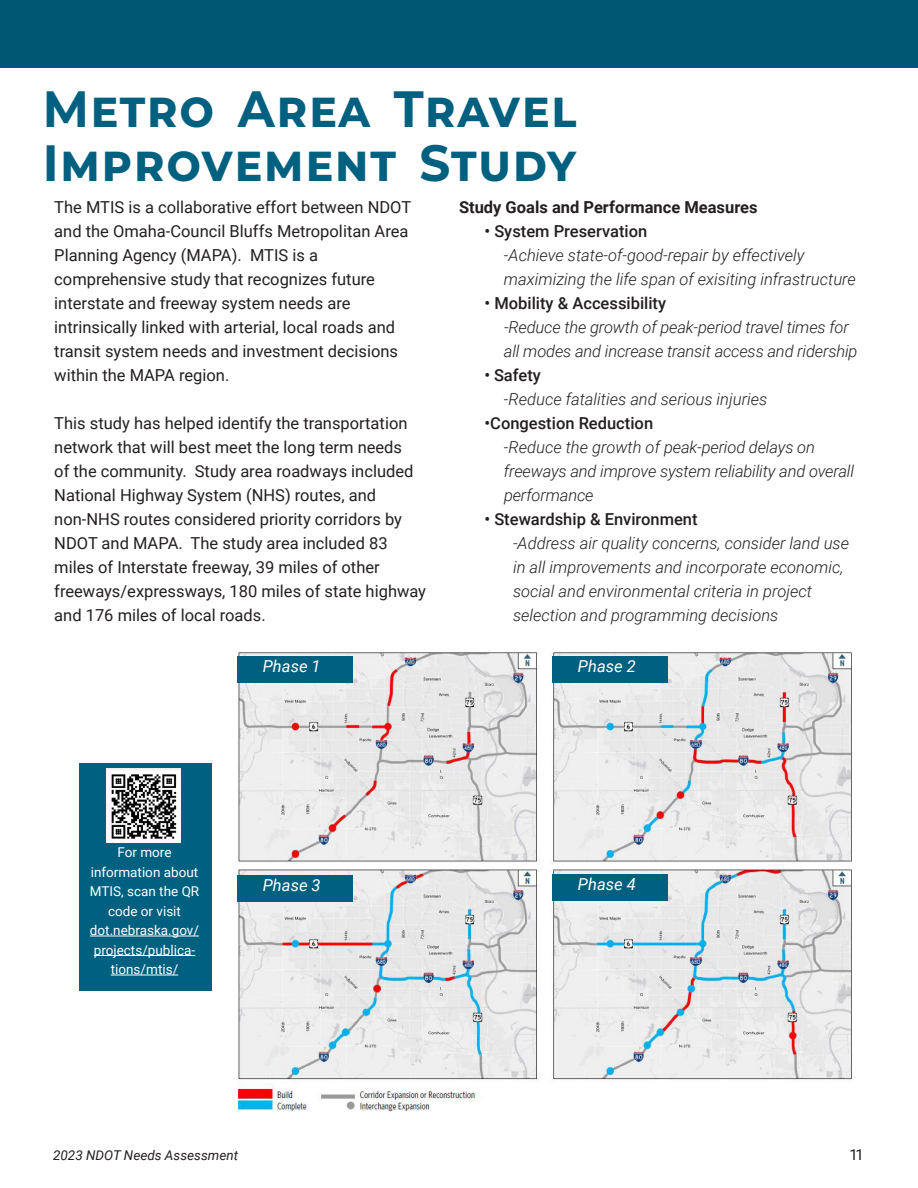
<style>
.page{position:relative;width:918px;height:1188px;background:#fff}
.page>*{position:absolute;margin:0;border:0;box-sizing:border-box;transform-origin:0 0}
.Heading_-_Main_2022{font:700 51px/54px "Montserrat";letter-spacing:.03em;color:#00607f;scale:.95 1}
.t1{font:16.5px/24px "Roboto";color:#231f20}
.t2{font:italic 300 16.5px/24px "Roboto";color:#231f20}
.t3{font:500 16.5px "Roboto";color:#231f20}
.t4{font:700 16.5px "Roboto";color:#231f20}
.t5{font:italic 16.5px "Roboto";color:#fff}
.t6{font:15px "Roboto";color:#231f20}
.t7{font:13.5px/19.5px "Roboto";color:#fff;text-align:center}
.t8{font:italic 13.5px "Roboto";color:#231f20}
</style>
<div class="page">
<div style="left:0;top:0;width:918px;height:68px;background:#005774"></div>
<img style="left:236px;top:652px;width:616px;height:460px">
<div style="left:79px;top:763px;width:133px;height:228px;background:#00607f"></div>
<img style="left:106px;top:768px;width:74px;height:75px">
<hr style="left:90px;top:936px;width:109px;height:1px;background:#fff">
<hr style="left:94px;top:955px;width:101px;height:1px;background:#fff">
<hr style="left:111px;top:975px;width:67px;height:1px;background:#fff">
<div style="left:237px;top:656px;width:116px;height:26px;background:#00607f"></div>
<div style="left:553px;top:656px;width:115px;height:26px;background:#00607f"></div>
<div style="left:237px;top:875px;width:116px;height:27px;background:#00607f"></div>
<div style="left:553px;top:874px;width:115px;height:26px;background:#00607f"></div>
<p class="Heading_-_Main_2022" style="left:43px;top:79px;width:563px">Metro Area Travel<br>Improvement Study</p>
<p class="t1" style="left:54px;top:195px;width:358px">The MTIS is a collaborative effort between NDOT and the Omaha-Council Bluffs Metropolitan Area<br>Planning Agency (MAPA). MTIS is a</p>
<p class="t1" style="left:54px;top:267px;width:322px">comprehensive study that recognizes future</p>
<p class="t1" style="left:54px;top:291px;width:298px">interstate and freeway system needs are</p>
<p class="t1" style="left:54px;top:315px;width:345px">intrinsically linked with arterial, local roads and transit system needs and investment decisions within the MAPA region.</p>
<p class="t1" style="left:54px;top:411px;width:361px">This study has helped identify the transportation network that will best meet the long term needs of the community. Study area roadways included National Highway System (NHS) routes, and</p>
<p class="t1" style="left:54px;top:507px;width:349px">non-NHS routes considered priority corridors by<br>NDOT and MAPA. The study area included 83 miles of Interstate freeway, 39 miles of other</p>
<p class="t1" style="left:54px;top:579px;width:373px">freeways/expressways, 180 miles of state highway and 176 miles of local roads.</p>
<p class="t4" style="left:459px;top:196px;width:300px">Study Goals and Performance Measures</p>
<p class="t3" style="left:484px;top:220px;width:164px">• System Preservation</p>
<p class="t2" style="left:504px;top:243px;width:302px">-Achieve state-of-good-repair by effectively</p>
<p class="t2" style="left:504px;top:267px;width:353px">maximizing the life span of exisiting infrastructure</p>
<p class="t3" style="left:484px;top:292px;width:183px">• Mobility &amp; Accessibility</p>
<p class="t2" style="left:504px;top:315px;width:355px">-Reduce the growth of peak-period travel times for all modes and increase transit access and ridership</p>
<p class="t3" style="left:484px;top:364px;width:58px">• Safety</p>
<p class="t2" style="left:504px;top:387px;width:265px">-Reduce fatalities and serious injuries</p>
<p class="t3" style="left:484px;top:412px;width:170px">•Congestion Reduction</p>
<p class="t2" style="left:504px;top:435px;width:352px">-Reduce the growth of peak-period delays on freeways and improve system reliability and overall performance</p>
<p class="t3" style="left:484px;top:508px;width:215px">• Stewardship &amp; Environment</p>
<p class="t2" style="left:513px;top:531px;width:338px">-Address air quality concerns, consider land use in all improvements and incorporate economic, social and environmental criteria in project</p>
<p class="t2" style="left:513px;top:603px;width:267px">selection and programming decisions</p>
<p class="t5" style="left:263px;top:654px;width:59px">Phase 1</p>
<p class="t5" style="left:578px;top:654px;width:59px">Phase 2</p>
<p class="t7" style="left:117px;top:842px;width:56px">For more</p>
<p class="t7" style="left:90px;top:861px;width:111px">information about<br>MTIS, scan the QR code or visit</p>
<p class="t7" style="left:90px;top:920px;width:111px">dot.nebraska.gov/ projects/publica&shy;tions/mtis/</p>
<p class="t5" style="left:263px;top:874px;width:59px">Phase 3</p>
<p class="t5" style="left:578px;top:872px;width:59px">Phase 4</p>
<p class="t8" style="left:53px;top:1146px;width:186px">2023 NDOT Needs Assessment</p>
<p class="t6" style="left:850px;top:1144px;width:16px">11</p>
</div>
